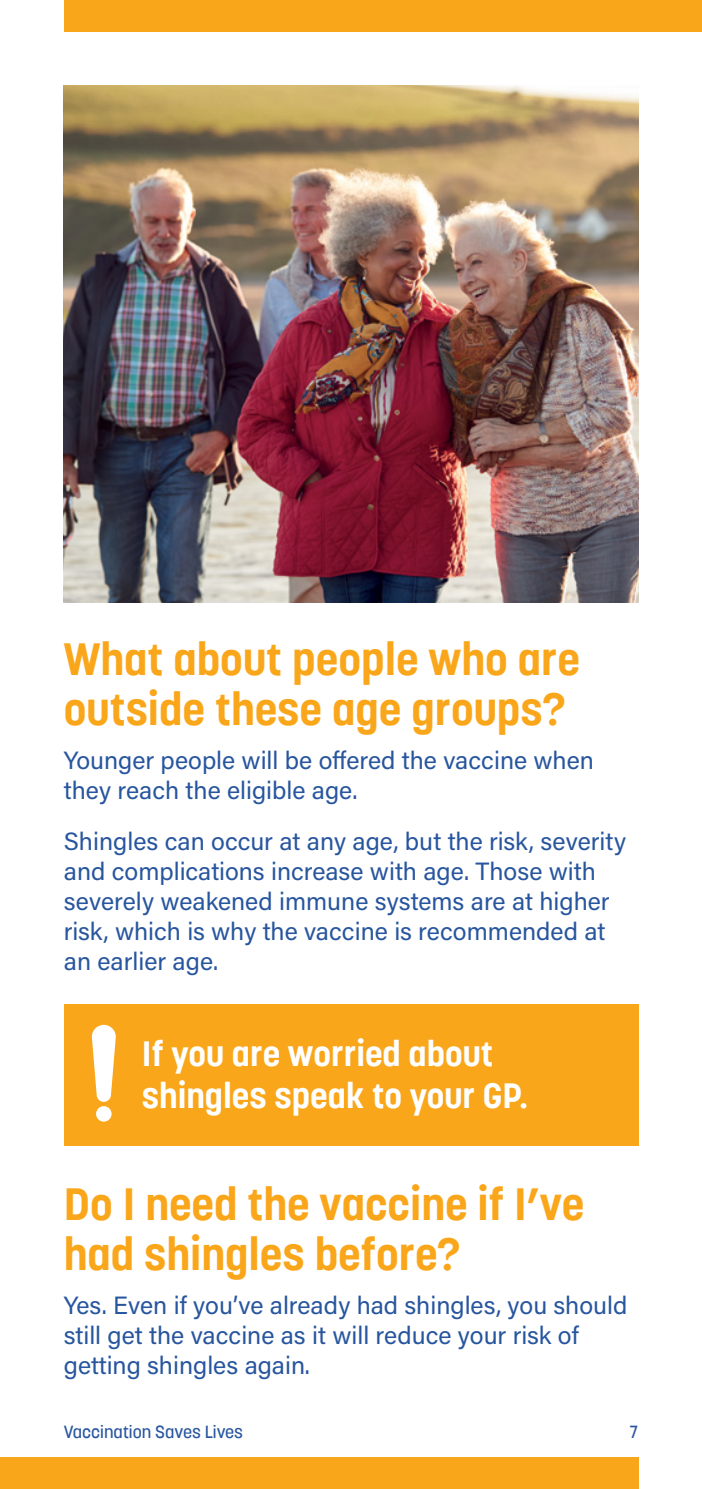
<style>
.page{position:relative;width:702px;height:1489px;background:#fff}
.page>*{position:absolute;margin:0;border:0;box-sizing:border-box;transform-origin:0 0}
.t1{font:700 45px/50px "Korolev W01";color:#faa61a}
.t2{font:700 35px/42px "Korolev W01";color:#fff}
.t3{font:25px/30px "Acumin Pro";color:#27559e}
.t4{font:500 17.5px "Korolev W01";color:#27559e}
</style>
<div class="page">
<div style="left:64px;top:1004px;width:574px;height:141px;background:#faa61a"></div>
<svg style="left:92px;top:1024px;width:24px;height:77px"></svg>
<div style="left:96px;top:1106px;width:16px;height:15px;background:#fff;border-radius:50%"></div>
<img style="left:64px;top:85px;width:574px;height:517px">
<div style="left:64px;top:0;width:638px;height:32px;background:#faa61a"></div>
<div style="left:0;top:1456px;width:638px;height:32px;background:#faa61a"></div>
<h1 class="t1" style="left:64px;top:633px;width:517px">What about people who are outside these age groups?</h1>
<p class="t3" style="left:64px;top:744px;width:531px">Younger people will be offered the vaccine when they reach the eligible age.</p>
<p class="t3" style="left:64px;top:825px;width:563px">Shingles can occur at any age, but the risk, severity and complications increase with age. Those with severely weakened immune systems are at higher risk, which is why the vaccine is recommended at an earlier age.</p>
<h2 class="t2" style="left:142px;top:1031px;width:387px">If you are worried about shingles speak to your GP.</h2>
<h1 class="t1" style="left:64px;top:1178px;width:522px">Do I need the vaccine if I’ve had shingles before?</h1>
<p class="t3" style="left:64px;top:1289px;width:565px">Yes. Even if you’ve already had shingles, you should still get the vaccine as it will reduce your risk of getting shingles again.</p>
<p class="t4" style="left:64px;top:1421px;width:181px">Vaccination Saves Lives</p>
<p class="t4" style="left:629px;top:1421px;width:10px">7</p>
</div>
